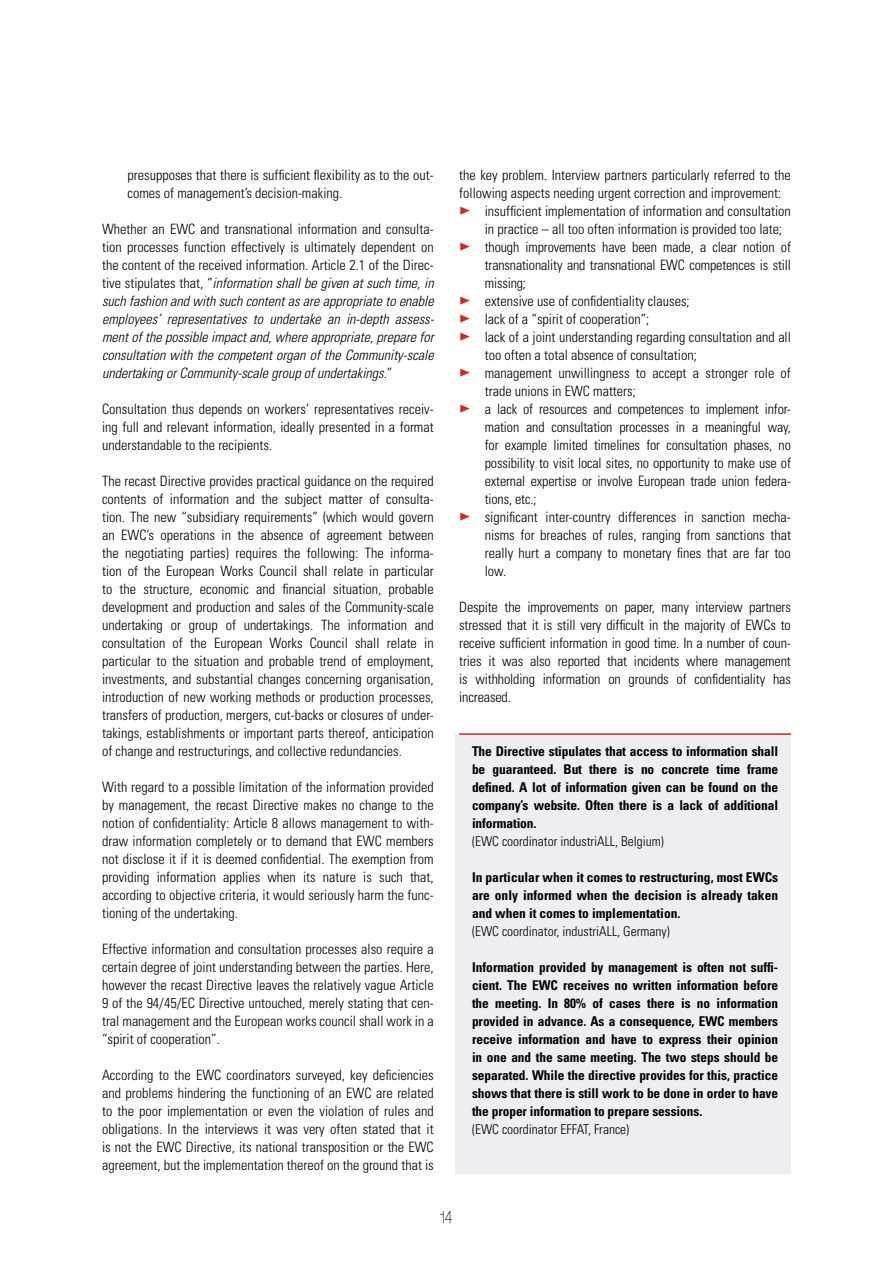
<style>
.page{position:relative;width:893px;height:1263px;background:#fff}
.page>*{position:absolute;margin:0;border:0;box-sizing:border-box;transform-origin:0 0}
.t1{font:16.5px "Fishmonger";color:#000}
.t2{font:300 condensed 14.25px/18px "Univers LT Std";color:#000;text-align:justify}
.t3{font:italic 300 condensed 14.25px/18px "Univers LT Std";color:#000;text-align:justify}
.t4{font:700 condensed 13.5px/18px "Univers LT Std";letter-spacing:-.005em;color:#000;text-align:justify}
.t5{font:300 condensed 13.5px "Univers LT Std";color:#000}
.s1{font-style:normal}
.s2{font-family:"The Sans Bold Caps";font-weight:400;font-stretch:normal;font-size:18.75px;color:#d42727}
</style>
<div class="page">
<div style="left:455px;top:733px;width:336px;height:441px;background:#eeeef2"></div>
<hr style="left:459px;top:733px;width:332px;height:2px;background:#d42727">
<p class="t2" style="left:128px;top:166px;width:308px">presupposes that there is sufficient flexibility as to the out&shy;comes of management’s decision-making.</p>
<p class="t3" style="left:102px;top:220px;width:333px"><span class="s1">Whether an EWC and transnational information and consulta&shy;tion processes function effectively is ultimately dependent on the content of the received information. Article 2.1 of the Direc&shy;tive stipulates that, “</span>information shall be given at such time, in such fashion and with such content as are appropriate to enable employees’ representatives to undertake an in-depth assess&shy;ment of the possible impact and, where appropriate, prepare for consultation with the competent organ of the Community-scale undertaking or Community-scale group of undertakings.<span class="s1">”</span></p>
<p class="t2" style="left:102px;top:400px;width:333px">Consultation thus depends on workers’ representatives receiv&shy;ing full and relevant information, ideally presented in a format understandable to the recipients.</p>
<p class="t2" style="left:102px;top:472px;width:333px">The recast Directive provides practical guidance on the required contents of information and the subject matter of consulta&shy;tion. The new “subsidiary requirements” (which would govern an EWC’s operations in the absence of agreement between the negotiating parties) requires the following: The informa&shy;tion of the European Works Council shall relate in particular to the structure, economic and financial situation, probable development and production and sales of the Community-scale undertaking or group of undertakings. The information and consultation of the European Works Council shall relate in particular to the situation and probable trend of employment, investments, and substantial changes concerning organisation, introduction of new working methods or production processes, transfers of production, mergers, cut-backs or closures of under&shy;takings, establishments or important parts thereof, anticipation of change and restructurings, and collective redundancies.</p>
<p class="t2" style="left:102px;top:778px;width:333px">With regard to a possible limitation of the information provided by management, the recast Directive makes no change to the notion of confidentiality: Article 8 allows management to with&shy;draw information completely or to demand that EWC members not disclose it if it is deemed confidential. The exemption from providing information applies when its nature is such that, according to objective criteria, it would seriously harm the func&shy;tioning of the undertaking.</p>
<p class="t2" style="left:102px;top:940px;width:333px">Effective information and consultation processes also require a certain degree of joint understanding between the parties. Here, however the recast Directive leaves the relatively vague Article 9 of the 94/45/EC Directive untouched, merely stating that cen&shy;tral management and the European works council shall work in a “spirit of cooperation”.</p>
<p class="t2" style="left:102px;top:1066px;width:333px">According to the EWC coordinators surveyed, key deficiencies and problems hindering the functioning of an EWC are related to the poor implementation or even the violation of rules and obligations. In the interviews it was very often stated that it is not the EWC Directive, its national transposition or the EWC agreement, but the implementation thereof on the ground that is</p>
<p class="t2" style="left:459px;top:166px;width:333px">the key problem. Interview partners particularly referred to the</p>
<p class="t2" style="left:459px;top:184px;width:324px">following aspects needing urgent correction and improvement:</p>
<p class="t2" style="left:459px;top:202px;width:333px"><span class="s2">&gt;</span> insufficient implementation of information and consultation</p>
<p class="t2" style="left:485px;top:220px;width:299px">in practice – all too often information is provided too late;</p>
<p class="t2" style="left:459px;top:238px;width:333px"><span class="s2">&gt;</span> though improvements have been made, a clear notion of</p>
<p class="t2" style="left:485px;top:256px;width:308px">transnationality and transnational EWC competences is still</p>
<p class="t2" style="left:485px;top:274px;width:43px">missing;</p>
<p class="t2" style="left:459px;top:292px;width:232px"><span class="s2">&gt;</span> extensive use of confidentiality clauses;</p>
<p class="t2" style="left:459px;top:310px;width:192px"><span class="s2">&gt;</span> lack of a “spirit of cooperation”;</p>
<p class="t2" style="left:459px;top:328px;width:333px"><span class="s2">&gt;</span> lack of a joint understanding regarding consultation and all</p>
<p class="t2" style="left:485px;top:346px;width:214px">too often a total absence of consultation;</p>
<p class="t2" style="left:459px;top:364px;width:333px"><span class="s2">&gt;</span> management unwillingness to accept a stronger role of</p>
<p class="t2" style="left:485px;top:382px;width:153px">trade unions in EWC matters;</p>
<p class="t2" style="left:459px;top:400px;width:333px"><span class="s2">&gt;</span> a lack of resources and competences to implement infor-</p>
<p class="t2" style="left:485px;top:418px;width:308px">mation and consultation processes in a meaningful way,</p>
<p class="t2" style="left:485px;top:436px;width:308px">for example limited timelines for consultation phases, no</p>
<p class="t2" style="left:485px;top:454px;width:308px">possibility to visit local sites, no opportunity to make use of</p>
<p class="t2" style="left:485px;top:472px;width:308px">external expertise or involve European trade union federa-</p>
<p class="t2" style="left:485px;top:490px;width:53px">tions, etc.;</p>
<p class="t2" style="left:459px;top:508px;width:333px"><span class="s2">&gt;</span> significant inter-country differences in sanction mecha-</p>
<p class="t2" style="left:485px;top:526px;width:308px">nisms for breaches of rules, ranging from sanctions that</p>
<p class="t2" style="left:485px;top:544px;width:308px">really hurt a company to monetary fines that are far too</p>
<p class="t2" style="left:485px;top:562px;width:23px">low.</p>
<p class="t2" style="left:459px;top:598px;width:333px">Despite the improvements on paper, many interview partners stressed that it is still very difficult in the majority of EWCs to receive sufficient information in good time. In a number of coun&shy;tries it was also reported that incidents where management is withholding information on grounds of confidentiality has increased.</p>
<p class="t4" style="left:472px;top:742px;width:308px">The Directive stipulates that access to information shall be guaranteed. But there is no concrete time frame defined. A lot of information given can be found on the company’s website. Often there is a lack of additional information.</p>
<p class="t5" style="left:472px;top:833px;width:193px">(EWC coordinator industriALL, Belgium)</p>
<p class="t4" style="left:472px;top:868px;width:308px">In particular when it comes to restructuring, most EWCs are only informed when the decision is already taken and when it comes to implementation.</p>
<p class="t5" style="left:472px;top:923px;width:199px">(EWC coordinator, industriALL, Germany)</p>
<p class="t4" style="left:472px;top:958px;width:308px">Information provided by management is often not suffi&shy;cient. The EWC receives no written information before the meeting. In 80% of cases there is no information provided in advance. As a consequence, EWC members receive information and have to express their opinion in one and the same meeting. The two steps should be separated. While the directive provides for this, practice shows that there is still work to be done in order to have the proper information to prepare sessions.</p>
<p class="t5" style="left:472px;top:1121px;width:159px">(EWC coordinator EFFAT, France)</p>
<p class="t1" style="left:440px;top:1206px;width:14px">14</p>
</div>
